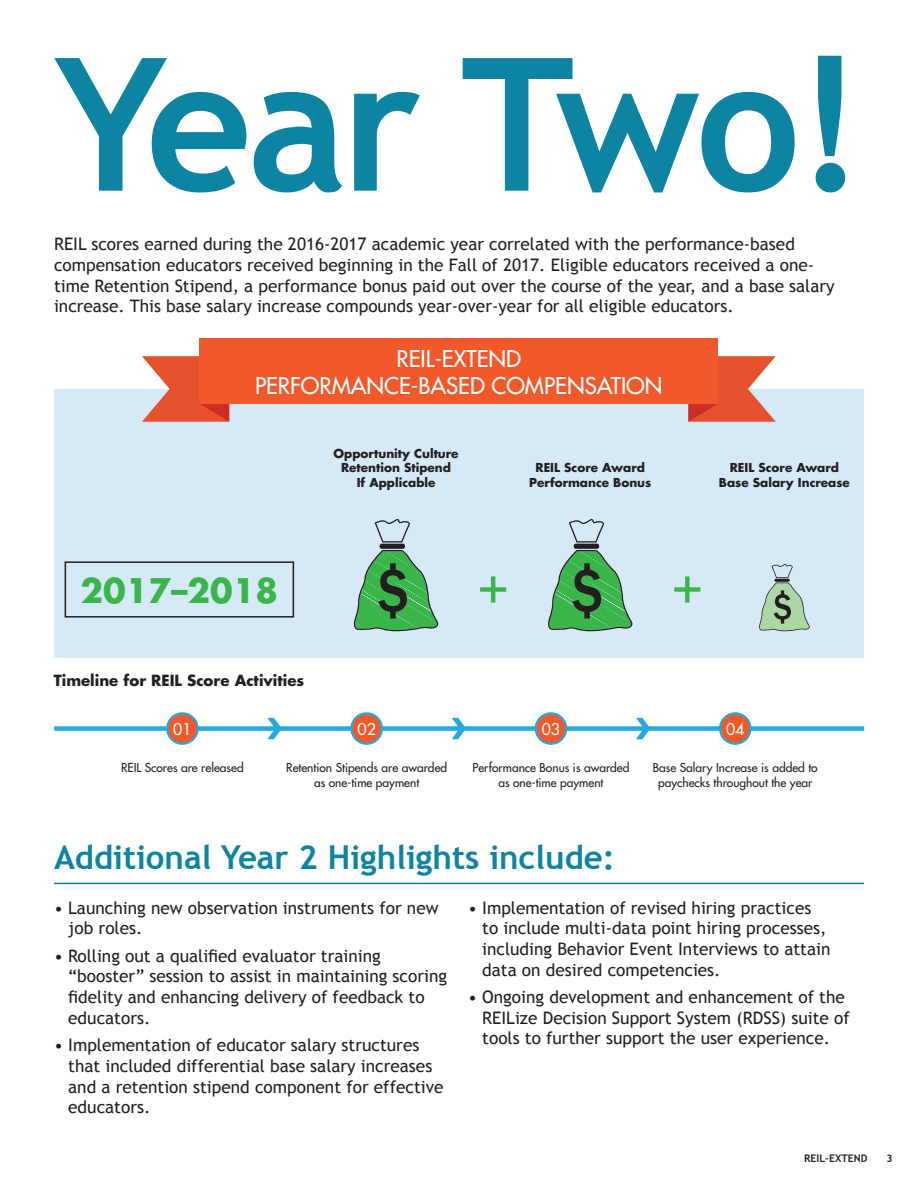
<style>
.page{position:relative;width:918px;height:1188px;background:#fff}
.page>*{position:absolute;margin:0;border:0;box-sizing:border-box;transform-origin:0 0}
.t1{font:700 185.4px "Trebuchet MS";letter-spacing:-.025em;color:#0d84a2}
.t2{font:700 33px "Trebuchet MS";color:#0d84a2}
.t3{font:700 33px "Futura Std";color:#3ab54a}
.t4{font:500 22.5px/27px "Futura Std";color:#fff;text-align:center}
.t5{font:17.25px/20.7px "Trebuchet MS";color:#231f20}
.t6{font:500 15.9px "Futura Std";color:#fff}
.t7{font:700 15px "Futura Std";color:#231f20}
.t8{font:500 12px/14.4px "Futura Std";color:#231f20;text-align:center}
.t9{font:700 12px/14.4px "Futura Std";color:#231f20;text-align:center}
.t10{font:700 10.5px "Trebuchet MS";color:#231f20}
</style>
<div class="page">
<hr style="left:54px;top:883px;width:810px;height:1px;background:#0d84a2">
<div style="left:54px;top:389px;width:810px;height:269px;background:#d6e9f7"></div>
<svg style="left:688px;top:356px;width:88px;height:66px"></svg>
<svg style="left:142px;top:356px;width:87px;height:66px"></svg>
<div style="left:199px;top:338px;width:519px;height:66px;background:#f1592b"></div>
<div style="left:54px;top:726px;width:810px;height:5px;background:#24aae1"></div>
<div style="left:167px;top:713px;width:31px;height:31px;background:#f1592b;border-radius:50%"></div>
<div style="left:166px;top:712px;width:33px;height:33px;border:2px solid #24aae1;border-radius:50%"></div>
<div style="left:351px;top:713px;width:31px;height:31px;background:#f1592b;border-radius:50%"></div>
<div style="left:350px;top:712px;width:33px;height:33px;border:2px solid #24aae1;border-radius:50%"></div>
<div style="left:536px;top:713px;width:30px;height:31px;background:#f1592b;border-radius:50%"></div>
<div style="left:535px;top:712px;width:32px;height:33px;border:2px solid #24aae1;border-radius:50%"></div>
<div style="left:720px;top:713px;width:30px;height:31px;background:#f1592b;border-radius:50%"></div>
<div style="left:719px;top:712px;width:33px;height:33px;border:2px solid #24aae1;border-radius:50%"></div>
<svg style="left:267px;top:718px;width:15px;height:21px"></svg>
<svg style="left:452px;top:718px;width:14px;height:21px"></svg>
<svg style="left:636px;top:718px;width:14px;height:21px"></svg>
<svg style="left:569px;top:519px;width:35px;height:24px"></svg>
<div style="left:574px;top:544px;width:25px;height:5px;background:#231f20;border-radius:2px"></div>
<svg style="left:548px;top:550px;width:84px;height:81px"></svg>
<div style="left:65px;top:561px;width:229px;height:57px;border:2px solid #231f20"></div>
<svg style="left:480px;top:576px;width:26px;height:27px"></svg>
<svg style="left:674px;top:576px;width:26px;height:27px"></svg>
<svg style="left:375px;top:519px;width:35px;height:24px"></svg>
<div style="left:380px;top:544px;width:25px;height:5px;background:#231f20;border-radius:2px"></div>
<svg style="left:354px;top:550px;width:84px;height:81px"></svg>
<svg style="left:759px;top:564px;width:51px;height:67px"></svg>
<h1 class="t1" style="left:54px;top:9px;width:812px">Year Two!</h1>
<p class="t5" style="left:54px;top:234px;width:782px">REIL scores earned during the 2016-2017 academic year correlated with the performance-based compensation educators received beginning in the Fall of 2017. Eligible educators received a one&shy;time Retention Stipend, a performance bonus paid out over the course of the year, and a base salary increase. This base salary increase compounds year-over-year for all eligible educators.</p>
<h3 class="t4" style="left:255px;top:345px;width:409px">REIL-EXTEND<br>PERFORMANCE-BASED COMPENSATION</h3>
<p class="t9" style="left:334px;top:446px;width:127px">Opportunity Culture<br>Retention Stipend<br>If Applicable</p>
<h2 class="t3" style="left:81px;top:569px;width:199px">2017–2018</h2>
<p class="t7" style="left:54px;top:670px;width:252px">Timeline for REIL Score Activities</p>
<p class="t9" style="left:529px;top:460px;width:124px">REIL Score Award<br>Performance Bonus</p>
<p class="t9" style="left:719px;top:460px;width:132px">REIL Score Award<br>Base Salary Increase</p>
<p class="t6" style="left:173px;top:719px;width:20px">01</p>
<p class="t6" style="left:358px;top:719px;width:20px">02</p>
<p class="t6" style="left:542px;top:719px;width:20px">03</p>
<p class="t6" style="left:726px;top:719px;width:20px">04</p>
<p class="t8" style="left:121px;top:761px;width:124px">REIL Scores are released</p>
<p class="t8" style="left:286px;top:761px;width:163px">Retention Stipends are awarded as one-time payment</p>
<p class="t8" style="left:472px;top:761px;width:158px">Performance Bonus is awarded as one-time payment</p>
<p class="t8" style="left:653px;top:761px;width:166px">Base Salary Increase is added to paychecks throughout the year</p>
<h2 class="t2" style="left:54px;top:837px;width:563px">Additional Year 2 Highlights include:</h2>
<p class="t5" style="left:68px;top:897px;width:372px;text-indent:-14px">• Launching new observation instruments for new job roles.</p>
<p class="t5" style="left:68px;top:945px;width:380px;text-indent:-14px">• Rolling out a qualified evaluator training “booster” session to assist in maintaining scoring fidelity and enhancing delivery of feedback to educators.</p>
<p class="t5" style="left:68px;top:1035px;width:377px;text-indent:-14px">• Implementation of educator salary structures that included differential base salary increases and a retention stipend component for effective educators.</p>
<p class="t5" style="left:482px;top:897px;width:350px;text-indent:-14px">• Implementation of revised hiring practices to include multi-data point hiring processes, including Behavior Event Interviews to attain data on desired competencies.</p>
<p class="t5" style="left:482px;top:987px;width:369px;text-indent:-14px">• Ongoing development and enhancement of the<br>REILize Decision Support System (RDSS) suite of tools to further support the user experience.</p>
<p class="t10" style="left:804px;top:1152px;width:65px">REIL–EXTEND</p>
<p class="t10" style="left:887px;top:1152px;width:8px">3</p>
</div>
